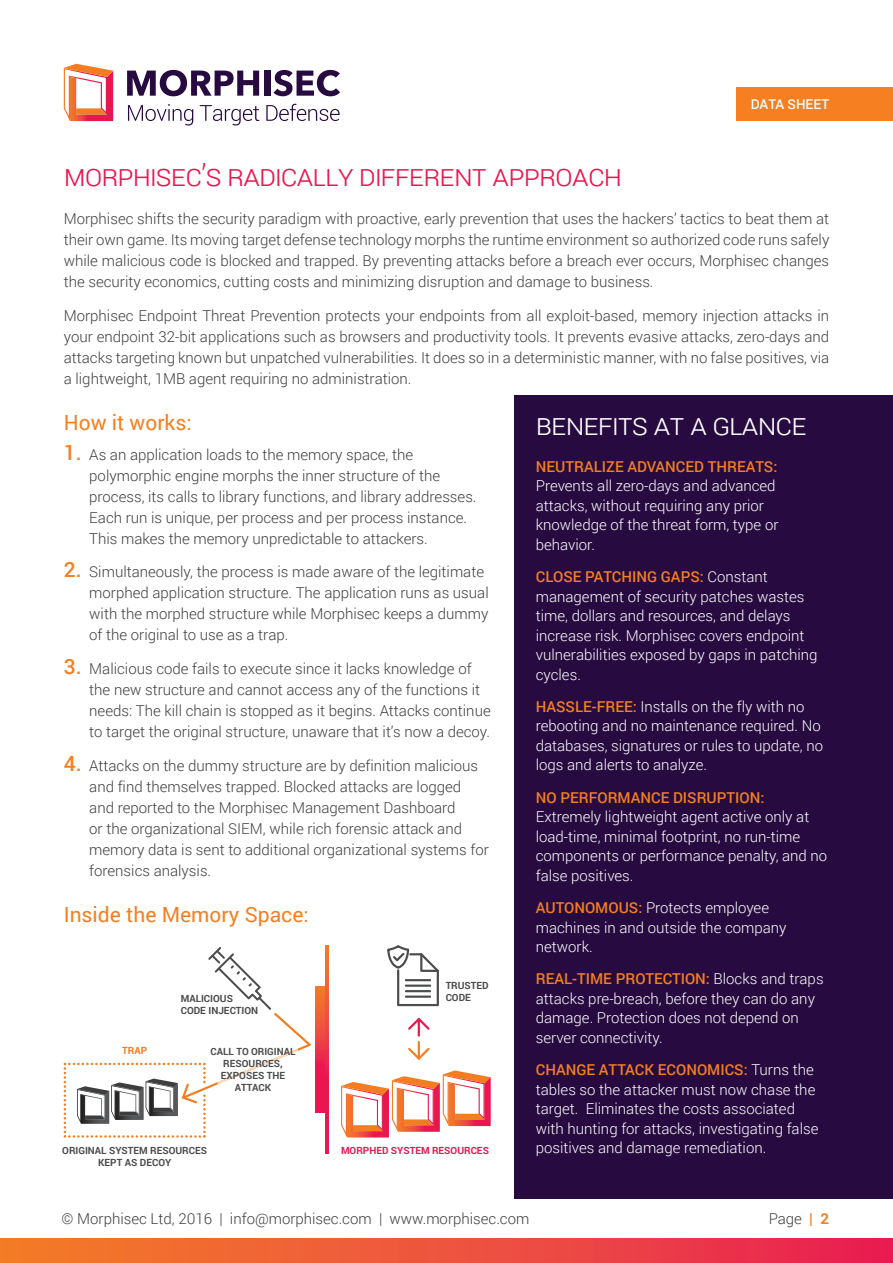
<style>
.page{position:relative;width:893px;height:1263px;background:#fff}
.page>*{position:absolute;margin:0;border:0;box-sizing:border-box;transform-origin:0 0}
.t1{font:300 30px "Roboto";letter-spacing:-.035em;color:#e9164f}
.t2{font:300 30px "Roboto";letter-spacing:-.035em;color:#fff}
.t3{font:21px "Roboto";color:#f57f21}
.t4{font:300 15px/21px "Roboto";color:#3e3e3f}
.t5{font:300 15px/19.5px "Roboto";color:#fff}
.t6{font:500 15px "Roboto";color:#f57f21}
.t7{font:500 13.5px "Roboto";color:#fff}
.t8{font:700 9.9px/11.9px "Roboto";color:#4b4c4d}
.t9{font:700 9.9px "Roboto";color:#e9164f}
.t10{font:700 9.9px "Roboto";color:#f47d21}
.s1{font-weight:500;font-size:21px;color:#f57f21}
.s2{font-weight:500;color:#f57f21}
.s3{font-weight:700;color:#f57f21}
</style>
<div class="page">
<div style="left:0;top:1238px;width:893px;height:25px;background:linear-gradient(to right,#f48027,#e82153)"></div>
<div style="left:736px;top:87px;width:157px;height:34px;background:#f57f21"></div>
<svg style="left:64px;top:64px;width:49px;height:57px"></svg>
<svg style="left:127px;top:70px;width:132px;height:26px"></svg>
<div style="left:264px;top:71px;width:6px;height:25px;background:#270b40"></div>
<svg style="left:274px;top:70px;width:66px;height:26px"></svg>
<svg style="left:128px;top:104px;width:65px;height:21px"></svg>
<svg style="left:200px;top:105px;width:59px;height:20px"></svg>
<svg style="left:266px;top:104px;width:74px;height:17px"></svg>
<div style="left:514px;top:395px;width:379px;height:804px;background:#270b40"></div>
<svg style="left:387px;top:945px;width:52px;height:61px"></svg>
<svg style="left:341px;top:1070px;width:150px;height:67px"></svg>
<svg style="left:315px;top:986px;width:11px;height:126px"></svg>
<svg style="left:326px;top:945px;width:3px;height:208px"></svg>
<svg style="left:408px;top:1018px;width:22px;height:42px"></svg>
<svg style="left:64px;top:947px;width:247px;height:191px"></svg>
<p class="t7" style="left:751px;top:94px;width:80px">DATA SHEET</p>
<h1 class="t1" style="left:64px;top:154px;width:560px">Morphisec’s Radically Different Approach</h1>
<p class="t4" style="left:64px;top:207px;width:767px;text-align:justify">Morphisec shifts the security paradigm with proactive, early prevention that uses the hackers’ tactics to beat them at their own game. Its moving target defense technology morphs the runtime environment so authorized code runs safely while malicious code is blocked and trapped. By preventing attacks before a breach ever occurs, Morphisec changes the security economics, cutting costs and minimizing disruption and damage to business.</p>
<p class="t4" style="left:64px;top:304px;width:767px;text-align:justify">Morphisec Endpoint Threat Prevention protects your endpoints from all exploit-based, memory injection attacks in your endpoint 32-bit applications such as browsers and productivity tools. It prevents evasive attacks, zero-days and attacks targeting known but unpatched vulnerabilities. It does so in a deterministic manner, with no false positives, via a lightweight, 1MB agent requiring no administration.</p>
<h2 class="t3" style="left:64px;top:408px;width:129px">How it works:</h2>
<p class="t4" style="left:89px;top:443px;width:389px;text-indent:-26px"><span class="s1">1.</span> As an application loads to the memory space, the polymorphic engine morphs the inner structure of the process, its calls to library functions, and library addresses.<br>Each run is unique, per process and per process instance.<br>This makes the memory unpredictable to attackers.</p>
<p class="t4" style="left:89px;top:561px;width:401px;text-indent:-26px"><span class="s1">2.</span> Simultaneously, the process is made aware of the legitimate morphed application structure. The application runs as usual with the morphed structure while Morphisec keeps a dummy of the original to use as a trap.</p>
<p class="t4" style="left:89px;top:658px;width:403px;text-indent:-26px"><span class="s1">3.</span> Malicious code fails to execute since it lacks knowledge of the new structure and cannot access any of the functions it needs: The kill chain is stopped as it begins. Attacks continue to target the original structure, unaware that it’s now a decoy.</p>
<p class="t4" style="left:89px;top:754px;width:401px;text-indent:-26px"><span class="s1">4.</span> Attacks on the dummy structure are by definition malicious and find themselves trapped. Blocked attacks are logged and reported to the Morphisec Management Dashboard<br>or the organizational SIEM, while rich forensic attack and memory data is sent to additional organizational systems for forensics analysis.</p>
<h2 class="t3" style="left:64px;top:900px;width:247px">Inside the Memory Space:</h2>
<h1 class="t2" style="left:536px;top:404px;width:273px">Benefits at a Glance</h1>
<p class="t6" style="left:536px;top:456px;width:243px">NEUTRALIZE ADVAN CED THREATS:</p>
<p class="t5" style="left:536px;top:476px;width:244px">Prevents all zero-days and advanced attacks, without requiring any prior knowledge of the threat form, type or behavior.</p>
<p class="t5" style="left:536px;top:567px;width:283px"><span class="s2">CLOSE PATCHIN G GAPS:</span> Constant management of security patches wastes time, dollars and resources, and delays increase risk. Morphisec covers endpoint vulnerabilities exposed by gaps in patching cycles.</p>
<p class="t5" style="left:536px;top:696px;width:289px"><span class="s2">HASSLE-FREE:</span> I nstalls on the fly with no rebooting and no maintenance required. No databases, signatures or rules to update, no logs and alerts to analyze.</p>
<p class="t6" style="left:536px;top:787px;width:230px">NO PERFORMANCE DISRUPTION :</p>
<p class="t5" style="left:536px;top:807px;width:293px">Extremely lightweight agent active only at load-time, minimal footprint, no run-time components or performance penalty, and no false positives.</p>
<p class="t5" style="left:536px;top:897px;width:252px"><span class="s2">AUTON OMOUS:</span> Protects employee machines in and outside the company network.</p>
<p class="t5" style="left:536px;top:969px;width:289px"><span class="s2">REAL-TIME PROTECTION :</span> Blocks and traps attacks pre-breach, before they can do any damage. Protection does not depend on server connectivity.</p>
<p class="t5" style="left:536px;top:1059px;width:284px"><span class="s2">CHANGE ATTACK ECONOMICS:</span> Turns the tables so the attacker must now chase the target. Eliminates the costs associated with hunting for attacks, investigating false positives and damage remediation.</p>
<p class="t8" style="left:446px;top:979px;width:45px">TRUSTED<br>CODE</p>
<p class="t8" style="left:181px;top:993px;width:79px">MALICIOUS<br>CODE INJECTION</p>
<p class="t10" style="left:122px;top:1043px;width:26px">TRAP</p>
<p class="t8" style="left:211px;top:1045px;width:86px;text-align:center">CALL TO ORIGINAL<br>RESOURCES,<br>EXPOSES THE<br>ATTACK</p>
<p class="t8" style="left:62px;top:1144px;width:146px;text-align:center">ORIGINAL SYSTEM RESOURCES<br>KEPT AS DECOY</p>
<p class="t9" style="left:341px;top:1144px;width:149px">MORPHED SYSTEM RESOURCES</p>
<p class="t4" style="left:62px;top:1207px;width:469px">© Morphisec Ltd, 2016 | info@morphisec.com | www.morphisec.com</p>
<p class="t4" style="left:769px;top:1207px;width:62px">Page <span class="s3">| 2</span></p>
</div>
